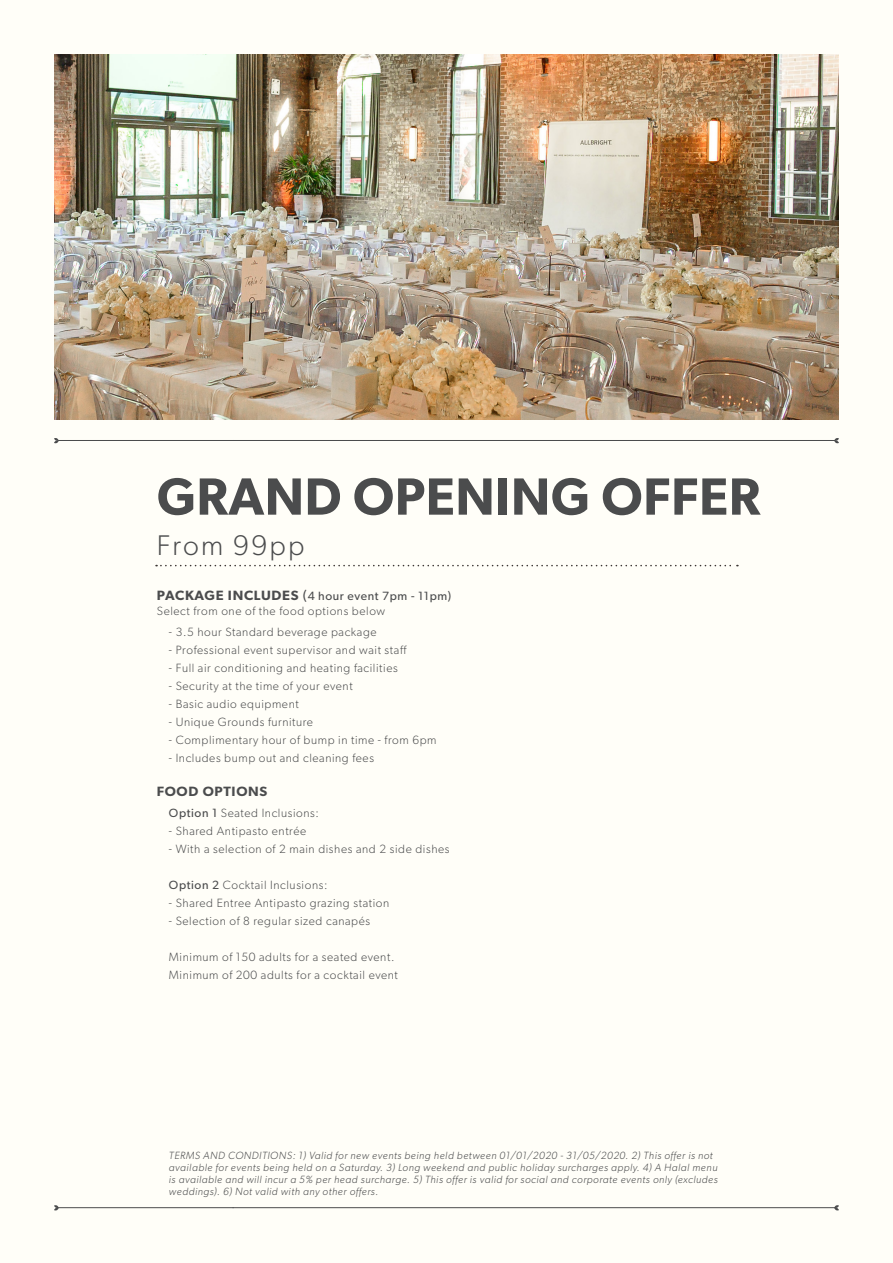
<style>
.page{position:relative;width:893px;height:1263px;background:#fffef8}
.page>*{position:absolute;margin:0;border:0;box-sizing:border-box;transform-origin:0 0}
.t1{font:600 52.5px "Gibson";letter-spacing:.01em;color:#4b4c4d}
.t2{font:300 28.5px "Gibson";letter-spacing:.075em;color:#4b4c4d}
.Body{font:600 13.5px "Gibson";letter-spacing:.05em;color:#4b4c4d;scale:1.05 1}
.Body-2{font:300 12px/15px "Gibson";letter-spacing:.05em;color:#4b4c4d}
.Body-3{font:italic 300 10.5px/12px "Gibson";letter-spacing:.05em;color:#4b4c4d}
.s1{font-weight:600;font-size:13.5px}
.s2{font-weight:400;font-size:13.5px}
.s3{font-weight:400}
</style>
<div class="page">
<svg style="left:834px;top:438px;width:5px;height:6px"></svg>
<svg style="left:54px;top:438px;width:5px;height:6px"></svg>
<hr style="left:58px;top:440px;width:176px;height:1px;background:#4b4c4d">
<hr style="left:233px;top:440px;width:602px;height:1px;background:#4b4c4d">
<svg style="left:834px;top:1205px;width:5px;height:6px"></svg>
<svg style="left:54px;top:1205px;width:5px;height:6px"></svg>
<hr style="left:58px;top:1207px;width:176px;height:1px;background:#4b4c4d">
<hr style="left:233px;top:1207px;width:602px;height:1px;background:#4b4c4d">
<svg style="left:156px;top:565px;width:582px;height:1px"></svg>
<img style="left:54px;top:54px;width:785px;height:366px">
<p class="t1" style="left:157px;top:465px;width:605px">GRAND OPENING OFFER</p>
<p class="t2" style="left:157px;top:528px;width:149px">From 99pp</p>
<p class="Body-2" style="left:157px;top:588px;width:296px"><span class="s1">PACKAGE INCLUDES</span> <span class="s2">(</span><span class="s3">4 hour event 7pm - 11pm)<br></span>Select from one of the food options below</p>
<p class="Body-2" style="left:169px;top:624px;width:209px">- 3.5 hour Standard beverage package</p>
<p class="Body-2" style="left:169px;top:642px;width:239px">- Professional event supervisor and wait staff</p>
<p class="Body-2" style="left:169px;top:660px;width:230px">- Full air conditioning and heating facilities</p>
<p class="Body-2" style="left:169px;top:678px;width:185px">- Security at the time of your event</p>
<p class="Body-2" style="left:169px;top:696px;width:131px">- Basic audio equipment</p>
<p class="Body-2" style="left:169px;top:714px;width:146px">- Unique Grounds furniture</p>
<p class="Body-2" style="left:169px;top:732px;width:269px">- Complimentary hour of bump in time - from 6pm</p>
<p class="Body-2" style="left:169px;top:750px;width:207px">- Includes bump out and cleaning fees</p>
<p class="Body" style="left:157px;top:783px;width:107px">FOOD OPTIONS</p>
<p class="Body-2" style="left:169px;top:805px;width:151px"><span class="s3">Option 1</span> Seated Inclusions:</p>
<p class="Body-2" style="left:169px;top:823px;width:139px">- Shared Antipasto entrée</p>
<p class="Body-2" style="left:169px;top:841px;width:282px">- With a selection of 2 main dishes and 2 side dishes</p>
<p class="Body-2" style="left:169px;top:877px;width:160px"><span class="s3">Option 2</span> Cocktail Inclusions:</p>
<p class="Body-2" style="left:169px;top:895px;width:222px">- Shared Entree Antipasto grazing station</p>
<p class="Body-2" style="left:169px;top:913px;width:203px">- Selection of 8 regular sized canapés</p>
<p class="Body-2" style="left:169px;top:949px;width:227px">Minimum of 150 adults for a seated event.</p>
<p class="Body-2" style="left:169px;top:967px;width:231px">Minimum of 200 adults for a cocktail event</p>
<p class="Body-3" style="left:169px;top:1149px;width:550px">TERMS AND CONDITIONS: 1) Valid for new events being held between 01/01/2020 - 31/05/2020. 2) This offer is not available for events being held on a Saturday. 3) Long weekend and public holiday surcharges apply. 4) A Halal menu is available and will incur a 5% per head surcharge. 5) This offer is valid for social and corporate events only (excludes weddings). 6) Not valid with any other offers.</p>
</div>
